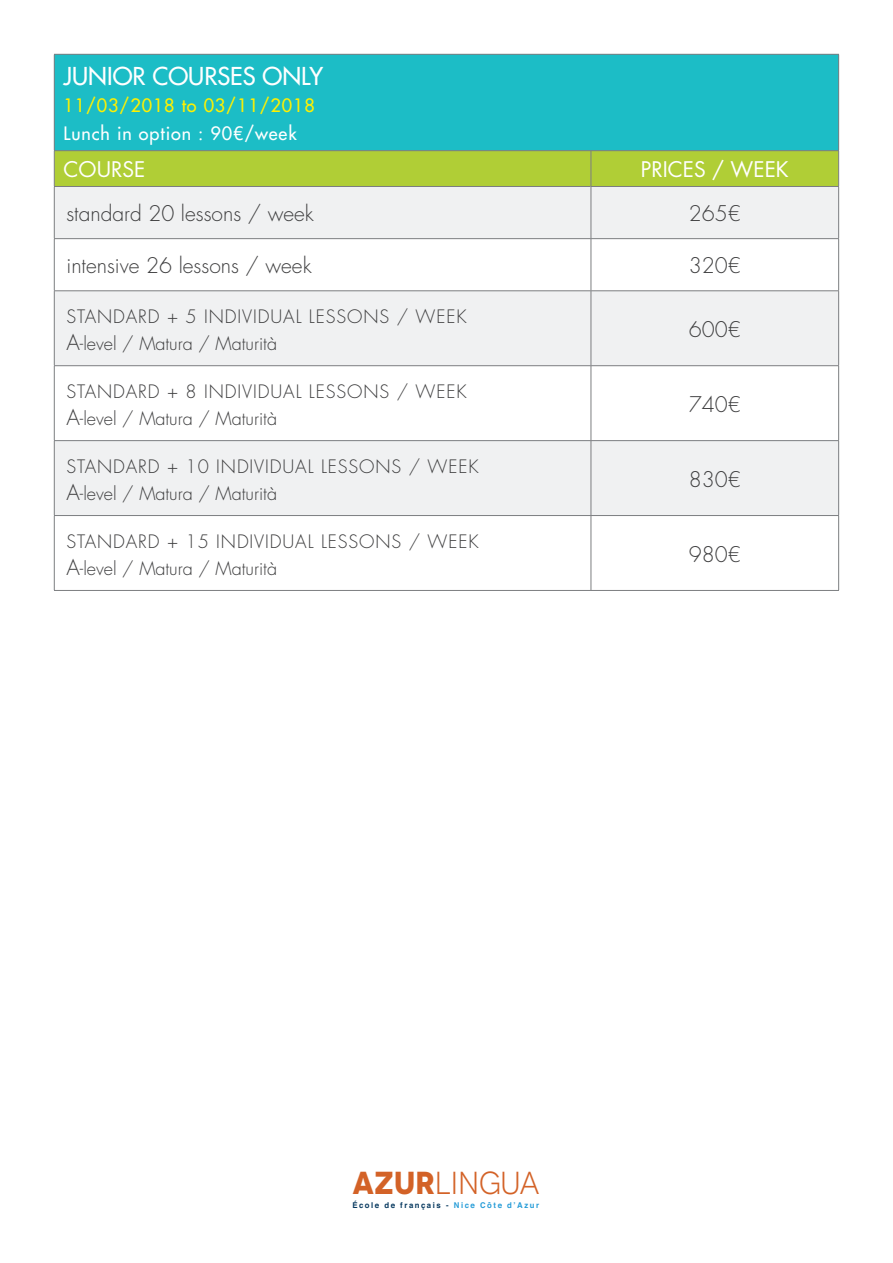
<style>
.page{position:relative;width:893px;height:1263px;background:#fff}
.page>*{position:absolute;margin:0;border:0;box-sizing:border-box;transform-origin:0 0}
.t1{font:31.8px "Novecento";letter-spacing:-.005em;color:#d36227}
.t2{font:500 24px "Futura Std";color:#fff}
.t3{font:300 21px "Futura Std";color:#3e3e3f}
.t4{font:21px "Futura Std";color:#fff}
.t5{font:300 18px/27px "Futura Std";letter-spacing:.05em;color:#3e3e3f}
.t6{font:500 18px "Futura Std";letter-spacing:.05em;color:#fff101}
.t7{font:500 18px "Futura Std";letter-spacing:.05em;color:#fff}
.t8{font:700 7.95px "Helvetica";letter-spacing:.195em;color:#07395f}
.s1{font-size:21px}
.s2{font-weight:700}
.s3{color:#279dd8}
</style>
<div class="page">
<div style="left:54px;top:54px;width:785px;height:97px;background:#1cbdc6"></div>
<div style="left:55px;top:151px;width:783px;height:35px;background:#b0ce36"></div>
<svg style="left:55px;top:187px;width:783px;height:328px;fill:#f0f1f2"></svg>
<hr style="left:54px;top:187px;width:1px;height:51px;background:#7c7e81">
<hr style="left:591px;top:186px;width:248px;height:1px;background:#7c7e81">
<hr style="left:591px;top:187px;width:1px;height:51px;background:#7c7e81">
<hr style="left:838px;top:187px;width:1px;height:51px;background:#7c7e81">
<hr style="left:54px;top:238px;width:537px;height:1px;background:#7c7e81">
<hr style="left:54px;top:239px;width:1px;height:51px;background:#7c7e81">
<hr style="left:591px;top:238px;width:248px;height:1px;background:#7c7e81">
<hr style="left:591px;top:239px;width:1px;height:51px;background:#7c7e81">
<hr style="left:838px;top:239px;width:1px;height:51px;background:#7c7e81">
<hr style="left:54px;top:290px;width:537px;height:1px;background:#7c7e81">
<hr style="left:54px;top:291px;width:1px;height:74px;background:#7c7e81">
<hr style="left:591px;top:290px;width:248px;height:1px;background:#7c7e81">
<hr style="left:591px;top:291px;width:1px;height:74px;background:#7c7e81">
<hr style="left:838px;top:291px;width:1px;height:74px;background:#7c7e81">
<hr style="left:54px;top:365px;width:537px;height:1px;background:#7c7e81">
<hr style="left:54px;top:366px;width:1px;height:74px;background:#7c7e81">
<hr style="left:591px;top:365px;width:248px;height:1px;background:#7c7e81">
<hr style="left:591px;top:366px;width:1px;height:74px;background:#7c7e81">
<hr style="left:838px;top:366px;width:1px;height:74px;background:#7c7e81">
<hr style="left:54px;top:440px;width:537px;height:1px;background:#7c7e81">
<hr style="left:54px;top:441px;width:1px;height:74px;background:#7c7e81">
<hr style="left:591px;top:440px;width:248px;height:1px;background:#7c7e81">
<hr style="left:591px;top:441px;width:1px;height:74px;background:#7c7e81">
<hr style="left:838px;top:441px;width:1px;height:74px;background:#7c7e81">
<hr style="left:54px;top:515px;width:537px;height:1px;background:#7c7e81">
<hr style="left:54px;top:516px;width:1px;height:74px;background:#7c7e81">
<hr style="left:591px;top:515px;width:248px;height:1px;background:#7c7e81">
<hr style="left:591px;top:516px;width:1px;height:74px;background:#7c7e81">
<hr style="left:838px;top:516px;width:1px;height:74px;background:#7c7e81">
<hr style="left:591px;top:151px;width:1px;height:35px;background:#7c7e81">
<hr style="left:54px;top:54px;width:537px;height:1px;background:#7c7e81">
<hr style="left:54px;top:55px;width:1px;height:95px;background:#7c7e81">
<hr style="left:591px;top:54px;width:248px;height:1px;background:#7c7e81">
<hr style="left:838px;top:55px;width:1px;height:95px;background:#7c7e81">
<hr style="left:54px;top:150px;width:537px;height:1px;background:#7c7e81">
<hr style="left:54px;top:151px;width:1px;height:35px;background:#7c7e81">
<hr style="left:591px;top:150px;width:248px;height:1px;background:#7c7e81">
<hr style="left:838px;top:151px;width:1px;height:35px;background:#7c7e81">
<hr style="left:54px;top:186px;width:537px;height:1px;background:#7c7e81">
<hr style="left:54px;top:590px;width:537px;height:1px;background:#7c7e81">
<hr style="left:591px;top:590px;width:248px;height:1px;background:#7c7e81">
<h2 class="t2" style="left:64px;top:61px;width:261px">JUNIOR COURSES ONLY</h2>
<p class="t6" style="left:64px;top:94px;width:253px">11/03/2018 to 03/11/2018</p>
<p class="t7" style="left:64px;top:122px;width:235px">Lunch in option : 90€/week</p>
<p class="t4" style="left:64px;top:156px;width:83px">COURSE</p>
<p class="t4" style="left:641px;top:156px;width:149px">PRICES / WEEK</p>
<p class="t3" style="left:66px;top:201px;width:249px">standard 20 lessons / week</p>
<p class="t3" style="left:689px;top:201px;width:54px">265€</p>
<p class="t3" style="left:66px;top:253px;width:247px">intensive 26 lessons / week</p>
<p class="t3" style="left:689px;top:253px;width:54px">320€</p>
<p class="t5" style="left:66px;top:304px;width:402px">STANDARD + 5 INDIVIDUAL LESSONS / WEEK<br><span class="s1">A</span>-level / Matura / Maturità</p>
<p class="t3" style="left:689px;top:316px;width:54px">600€</p>
<p class="t5" style="left:66px;top:379px;width:402px">STANDARD + 8 INDIVIDUAL LESSONS / WEEK<br><span class="s1">A</span>-level / Matura / Maturità</p>
<p class="t3" style="left:689px;top:391px;width:54px">740€</p>
<p class="t5" style="left:66px;top:454px;width:414px">STANDARD + 10 INDIVIDUAL LESSONS / WEEK<br><span class="s1">A</span>-level / Matura / Maturità</p>
<p class="t3" style="left:689px;top:466px;width:54px">830€</p>
<p class="t5" style="left:66px;top:529px;width:414px">STANDARD + 15 INDIVIDUAL LESSONS / WEEK<br><span class="s1">A</span>-level / Matura / Maturità</p>
<p class="t3" style="left:689px;top:541px;width:54px">980€</p>
<h1 class="t1" style="left:353px;top:1165px;width:188px"><span class="s2">AZUR</span>LINGUA</h1>
<p class="t8" style="left:352px;top:1198px;width:188px">École de français - <span class="s3">Nice Côte d’Azur</span></p>
</div>
